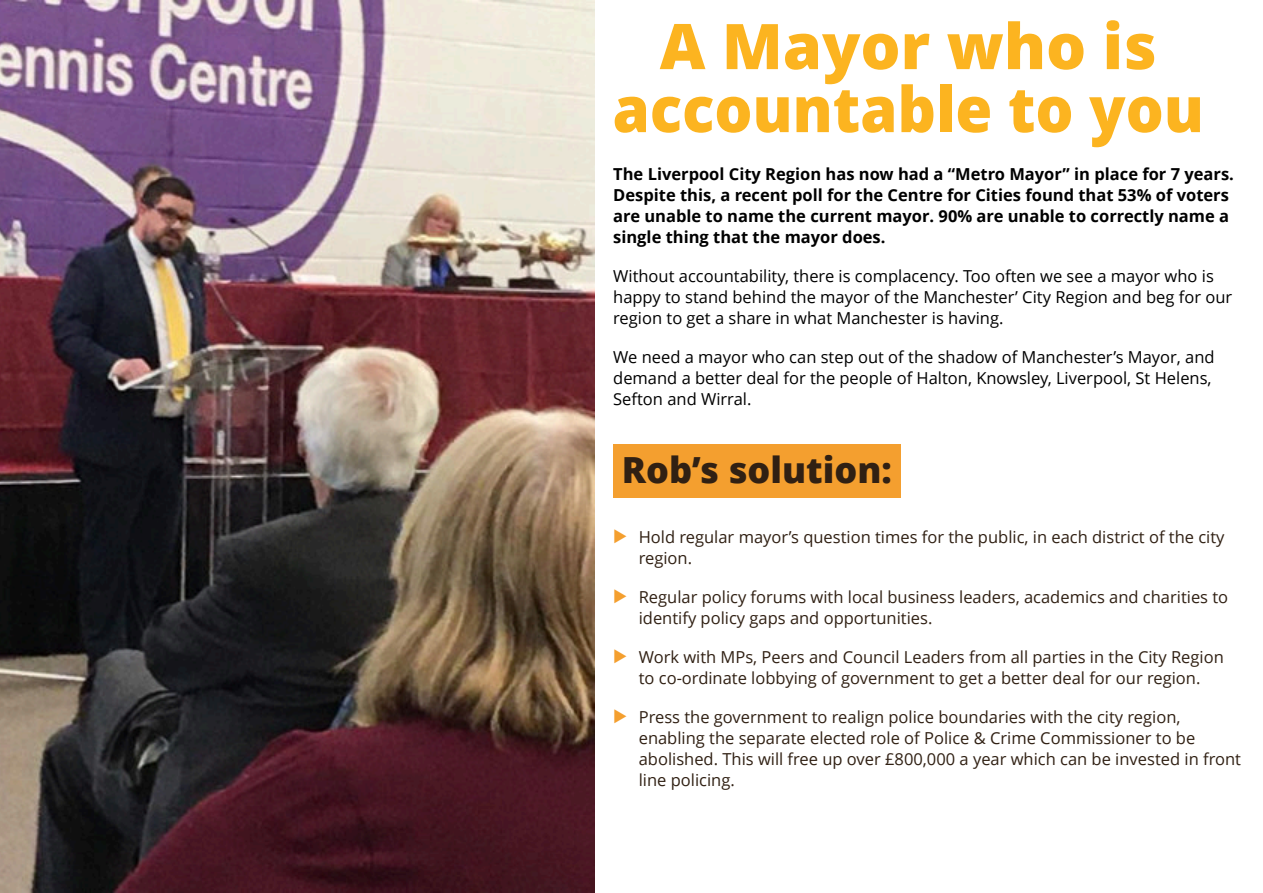
<style>
.page{position:relative;width:1263px;height:893px;background:#fff}
.page>*{position:absolute;margin:0;border:0;box-sizing:border-box;transform-origin:0 0}
.t1{font:800 63px "Open Sans";color:#fcb420;scale:.95 1}
.t2{font:800 63px "Open Sans";color:#fcb420}
.t3{font:800 36px "Open Sans";color:#302013}
.t4{font:16.5px "Open Sans";color:#302013}
.t5{font:16.5px "Open Sans";color:#000}
.t6{font:700 16.5px "Open Sans";color:#000}
.t7{font:16.5px "Lucida Grande";color:#f49f2f}
</style>
<div class="page">
<div style="left:613px;top:445px;width:287px;height:53px;background:#f49f2f"></div>
<img style="left:0;top:0;width:595px;height:893px">
<p class="t2" style="left:660px;top:21px;width:498px">A Mayor who is</p>
<p class="t1" style="left:612px;top:84px;width:624px">accountable to you</p>
<p class="t6" style="left:613px;top:167px;width:622px">The Liverpool City Region has now had a “Metro Mayor” in place for 7 years.</p>
<p class="t6" style="left:613px;top:188px;width:617px">Despite this, a recent poll for the Centre for Cities found that 53% of voters</p>
<p class="t6" style="left:613px;top:209px;width:617px">are unable to name the current mayor. 90% are unable to correctly name a</p>
<p class="t6" style="left:613px;top:230px;width:274px">single thing that the mayor does.</p>
<p class="t5" style="left:613px;top:269px;width:602px">Without accountability, there is complacency. Too often we see a mayor who is</p>
<p class="t5" style="left:613px;top:290px;width:620px">happy to stand behind the mayor of the Manchester’ City Region and beg for our</p>
<p class="t5" style="left:613px;top:311px;width:392px">region to get a share in what Manchester is having.</p>
<p class="t5" style="left:613px;top:350px;width:603px">We need a mayor who can step out of the shadow of Manchester’s Mayor, and</p>
<p class="t5" style="left:613px;top:371px;width:600px">demand a better deal for the people of Halton, Knowsley, Liverpool, St Helens,</p>
<p class="t5" style="left:613px;top:392px;width:140px">Sefton and Wirral.</p>
<p class="t3" style="left:622px;top:456px;width:272px">Rob’s solution:</p>
<p class="t7" style="left:613px;top:530px;width:16px">▶</p>
<p class="t4" style="left:639px;top:530px;width:587px">Hold regular mayor’s question times for the public, in each district of the city</p>
<p class="t4" style="left:639px;top:551px;width:55px">region.</p>
<p class="t7" style="left:613px;top:590px;width:16px">▶</p>
<p class="t4" style="left:639px;top:590px;width:591px">Regular policy forums with local business leaders, academics and charities to</p>
<p class="t4" style="left:639px;top:611px;width:295px">identify policy gaps and opportunities.</p>
<p class="t7" style="left:613px;top:650px;width:16px">▶</p>
<p class="t4" style="left:639px;top:650px;width:587px">Work with MPs, Peers and Council Leaders from all parties in the City Region</p>
<p class="t4" style="left:639px;top:671px;width:563px">to co-ordinate lobbying of government to get a better deal for our region.</p>
<p class="t7" style="left:613px;top:710px;width:16px">▶</p>
<p class="t4" style="left:639px;top:710px;width:543px">Press the government to realign police boundaries with the city region,</p>
<p class="t4" style="left:639px;top:731px;width:558px">enabling the separate elected role of Police &amp; Crime Commissioner to be</p>
<p class="t4" style="left:639px;top:752px;width:604px">abolished. This will free up over £800,000 a year which can be invested in front</p>
<p class="t4" style="left:639px;top:773px;width:98px">line policing.</p>
</div>
